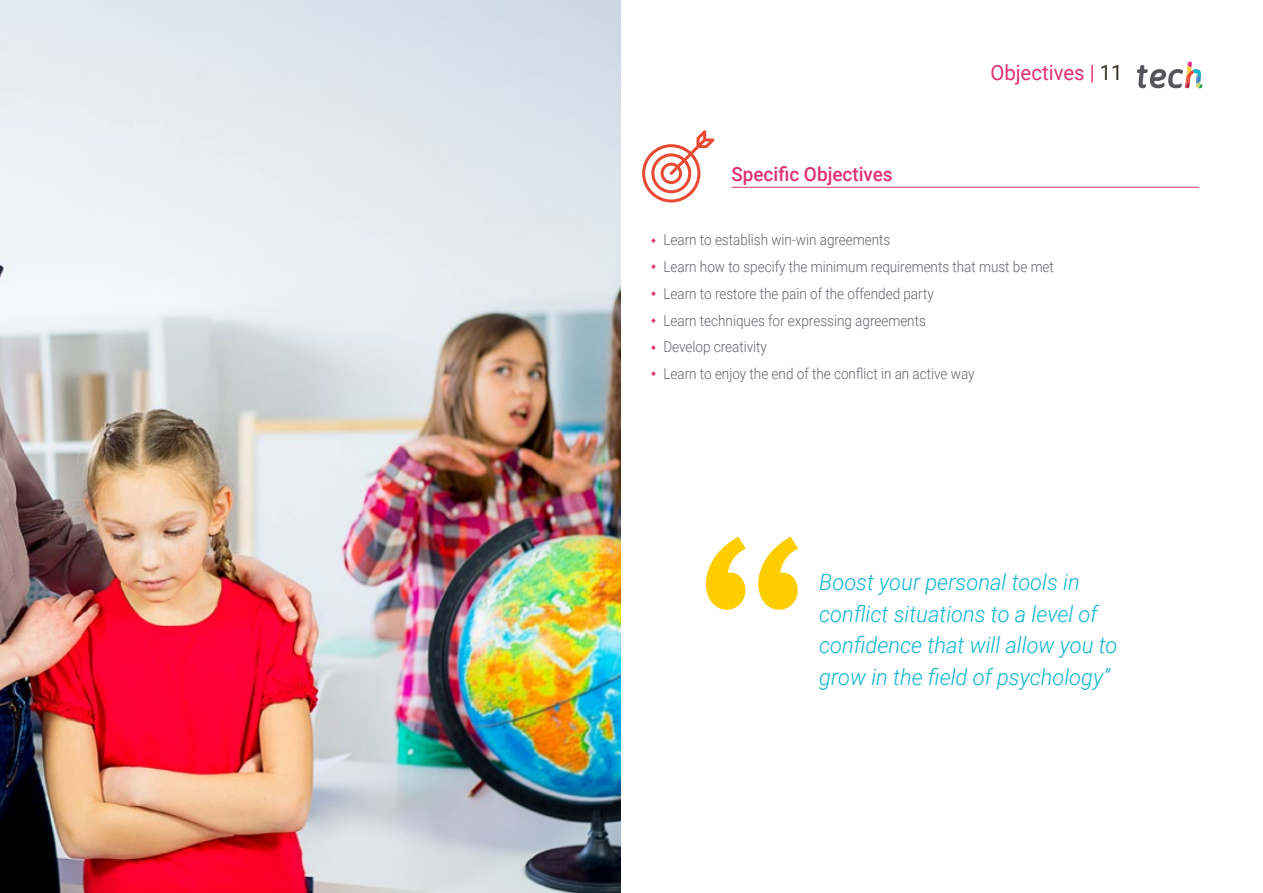
<style>
.page{position:relative;width:1263px;height:893px;background:#fff}
.page>*{position:absolute;margin:0;border:0;box-sizing:border-box;transform-origin:0 0}
.t1{font:italic 300 22.5px/31.5px "Roboto";color:#0fb6cf}
.t2{font:21px "Roboto";color:#df3174}
.t3{font:500 19.5px "Roboto";color:#df3174}
.t4{font:300 15px/26.7px "Roboto";color:#61646a;scale:.9 1}
.s1{color:#312e20}
</style>
<div class="page">
<svg style="left:1137px;top:62px;width:65px;height:27px"></svg>
<svg style="left:706px;top:536px;width:92px;height:74px"></svg>
<img style="left:0;top:0;width:621px;height:893px">
<hr style="left:731px;top:187px;width:468px;height:1px;background:#df3174">
<svg style="left:642px;top:130px;width:72px;height:73px"></svg>
<h3 class="t3" style="left:731px;top:160px;width:163px">Specific Objectives</h3>
<h2 class="t2" style="left:990px;top:57px;width:134px">Objectives | <span class="s1">11</span></h2>
<p class="t4" style="left:663px;top:226px;width:435px">Learn to establish win-win agreements<br>Learn how to specify the minimum requirements that must be met Learn to restore the pain of the offended party<br>Learn techniques for expressing agreements<br>Develop creativity<br>Learn to enjoy the end of the conflict in an active way</p>
<h1 class="t1" style="left:819px;top:565px;width:300px">Boost your personal tools in conflict situations to a level of confidence that will allow you to grow in the field of psychology”</h1>
</div>
